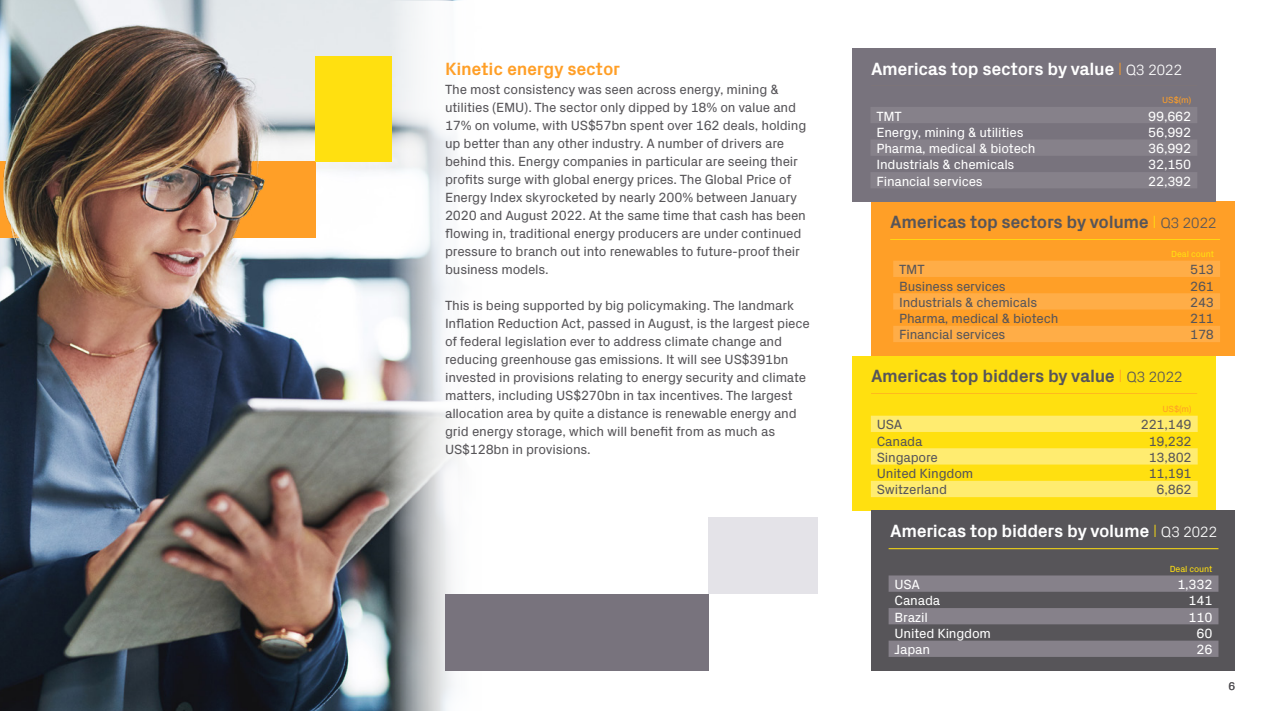
<style>
.page{position:relative;width:1263px;height:711px;background:#fff}
.page>*{position:absolute;margin:0;border:0;box-sizing:border-box;transform-origin:0 0}
.SH_Subhead{font:700 18px "Px Grotesk";letter-spacing:-.02em;color:#575559}
.SH_Subhead-2{font:700 18px "Px Grotesk";letter-spacing:-.02em;color:#fff}
.TH_TableHeader{font:700 18px "Px Grotesk";letter-spacing:-.02em;color:#fff}
.SH_Subhead-3{font:700 18px "Px Grotesk";letter-spacing:-.015em;color:#ff9f27}
.BC_BodyCopy{font:13.5px/18px "Px Grotesk";letter-spacing:-.015em;color:#575559}
.T5_Table_Top5{font:13.5px "Px Grotesk";letter-spacing:-.015em;color:#575559}
.T5_Table_Top5-2{font:13.5px "Px Grotesk";letter-spacing:-.015em;color:#fff}
.t1{font:11.25px "Px Grotesk";color:#575559}
.T5_Table_Top5-3{font:9px "Px Grotesk";letter-spacing:-.015em;color:#ffe010}
.T5_Table_Top5-4{font:9px "Px Grotesk";color:#ff9f27}
.s1{font-weight:300;color:#ff9f27}
.s2{font-weight:300;font-size:15px}
.s3{font-weight:300;color:#ffe010}
</style>
<div class="page">
<img style="left:0;top:0;width:460px;height:710px">
<svg style="left:388px;top:1px;width:117px;height:709px"></svg>
<div style="left:852px;top:48px;width:363px;height:41px;background:#78737d"></div>
<div style="left:871px;top:202px;width:363px;height:38px;background:#ff9f27"></div>
<hr style="left:890px;top:239px;width:330px;height:1px;background:#ffe010">
<hr style="left:871px;top:86px;width:326px;height:1px;background:#ff9f27">
<div style="left:871px;top:240px;width:363px;height:115px;background:#ff9f27"></div>
<div style="left:852px;top:87px;width:363px;height:115px;background:#78737d"></div>
<div style="left:852px;top:355px;width:363px;height:39px;background:#ffe010"></div>
<hr style="left:871px;top:393px;width:326px;height:1px;background:#ff9f27">
<div style="left:852px;top:394px;width:363px;height:116px;background:#ffe010"></div>
<div style="left:871px;top:548px;width:363px;height:122px;background:#575559"></div>
<div style="left:871px;top:510px;width:363px;height:38px;background:#575559"></div>
<hr style="left:888px;top:548px;width:330px;height:1px;background:#ffe010">
<svg style="left:888px;top:575px;width:330px;height:81px"></svg>
<svg style="left:871px;top:415px;width:327px;height:81px"></svg>
<svg style="left:893px;top:261px;width:327px;height:81px"></svg>
<svg style="left:871px;top:107px;width:326px;height:81px"></svg>
<div style="left:0;top:161px;width:315px;height:77px;background:#ff9f27"></div>
<div style="left:315px;top:56px;width:77px;height:105px;background:#ffe010"></div>
<div style="left:445px;top:593px;width:264px;height:77px;background:#78737d"></div>
<div style="left:709px;top:517px;width:109px;height:76px;background:#e4e3e8"></div>
<img style="left:0;top:161px;width:282px;height:104px">
<p class="SH_Subhead-3" style="left:445px;top:56px;width:177px">Kinetic energy sector</p>
<p class="BC_BodyCopy" style="left:445px;top:79px;width:363px">The most consistency was seen across energy, mining &amp; utilities (EMU). The sector only dipped by 18% on value and 17% on volume, with US$57bn spent over 162 deals, holding up better than any other industry. A number of drivers are behind this. Energy companies in particular are seeing their profits surge with global energy prices. The Global Price of Energy Index skyrocketed by nearly 200% between January 2020 and August 2022. At the same time that cash has been flowing in, traditional energy producers are under continued pressure to branch out into renewables to future-proof their business models.</p>
<p class="BC_BodyCopy" style="left:445px;top:295px;width:366px">This is being supported by big policymaking. The landmark Inflation Reduction Act, passed in August, is the largest piece of federal legislation ever to address climate change and reducing greenhouse gas emissions. It will see US$391bn invested in provisions relating to energy security and climate matters, including US$270bn in tax incentives. The largest allocation area by quite a distance is renewable energy and grid energy storage, which will benefit from as much as US$128bn in provisions.</p>
<p class="TH_TableHeader" style="left:871px;top:56px;width:313px">Americas top sectors by value <span class="s1">I</span> <span class="s2">Q3 2022</span></p>
<p class="T5_Table_Top5-4" style="left:1162px;top:94px;width:31px">US$(m)</p>
<p class="T5_Table_Top5-2" style="left:876px;top:106px;width:27px">TMT</p>
<p class="T5_Table_Top5-2" style="left:1148px;top:106px;width:45px">99,662</p>
<p class="T5_Table_Top5-2" style="left:876px;top:122px;width:149px">Energy, mining &amp; utilities</p>
<p class="T5_Table_Top5-2" style="left:1148px;top:122px;width:45px">56,992</p>
<p class="T5_Table_Top5-2" style="left:876px;top:139px;width:161px">Pharma, medical &amp; biotech</p>
<p class="T5_Table_Top5-2" style="left:1148px;top:139px;width:45px">36,992</p>
<p class="T5_Table_Top5-2" style="left:876px;top:155px;width:140px">Industrials &amp; chemicals</p>
<p class="T5_Table_Top5-2" style="left:1148px;top:155px;width:45px">32,150</p>
<p class="T5_Table_Top5-2" style="left:876px;top:171px;width:108px">Financial services</p>
<p class="T5_Table_Top5-2" style="left:1148px;top:171px;width:45px">22,392</p>
<p class="SH_Subhead" style="left:890px;top:209px;width:328px">Americas top sectors by volume <span class="s3">I</span> <span class="s2">Q3 2022</span></p>
<p class="T5_Table_Top5-3" style="left:1171px;top:247px;width:44px">Deal count</p>
<p class="T5_Table_Top5" style="left:899px;top:260px;width:27px">TMT</p>
<p class="T5_Table_Top5" style="left:1190px;top:260px;width:25px">513</p>
<p class="T5_Table_Top5" style="left:899px;top:276px;width:108px">Business services</p>
<p class="T5_Table_Top5" style="left:1190px;top:276px;width:25px">261</p>
<p class="T5_Table_Top5" style="left:899px;top:292px;width:140px">Industrials &amp; chemicals</p>
<p class="T5_Table_Top5" style="left:1190px;top:292px;width:25px">243</p>
<p class="T5_Table_Top5" style="left:899px;top:308px;width:161px">Pharma, medical &amp; biotech</p>
<p class="T5_Table_Top5" style="left:1190px;top:308px;width:25px">211</p>
<p class="T5_Table_Top5" style="left:899px;top:325px;width:108px">Financial services</p>
<p class="T5_Table_Top5" style="left:1190px;top:325px;width:25px">178</p>
<p class="SH_Subhead" style="left:871px;top:363px;width:313px">Americas top bidders by value <span class="s1">I</span> <span class="s2">Q3 2022</span></p>
<p class="T5_Table_Top5-4" style="left:1162px;top:402px;width:31px">US$(m)</p>
<p class="T5_Table_Top5" style="left:877px;top:414px;width:27px">USA</p>
<p class="T5_Table_Top5" style="left:1141px;top:414px;width:52px">221,149</p>
<p class="T5_Table_Top5" style="left:877px;top:431px;width:47px">Canada</p>
<p class="T5_Table_Top5" style="left:1149px;top:431px;width:45px">19,232</p>
<p class="T5_Table_Top5" style="left:877px;top:447px;width:63px">Singapore</p>
<p class="T5_Table_Top5" style="left:1149px;top:447px;width:45px">13,802</p>
<p class="T5_Table_Top5" style="left:877px;top:463px;width:98px">United Kingdom</p>
<p class="T5_Table_Top5" style="left:1149px;top:463px;width:45px">11,191</p>
<p class="T5_Table_Top5" style="left:877px;top:479px;width:72px">Switzerland</p>
<p class="T5_Table_Top5" style="left:1156px;top:479px;width:37px">6,862</p>
<p class="SH_Subhead-2" style="left:890px;top:517px;width:329px">Americas top bidders by volume <span class="s3">I</span> <span class="s2">Q3 2022</span></p>
<p class="T5_Table_Top5-3" style="left:1170px;top:562px;width:44px">Deal count</p>
<p class="T5_Table_Top5-2" style="left:894px;top:574px;width:27px">USA</p>
<p class="T5_Table_Top5-2" style="left:1177px;top:574px;width:37px">1,332</p>
<p class="T5_Table_Top5-2" style="left:894px;top:590px;width:47px">Canada</p>
<p class="T5_Table_Top5-2" style="left:1188px;top:590px;width:25px">141</p>
<p class="T5_Table_Top5-2" style="left:894px;top:606px;width:35px">Brazil</p>
<p class="T5_Table_Top5-2" style="left:1188px;top:606px;width:25px">110</p>
<p class="T5_Table_Top5-2" style="left:894px;top:623px;width:98px">United Kingdom</p>
<p class="T5_Table_Top5-2" style="left:1196px;top:623px;width:17px">60</p>
<p class="T5_Table_Top5-2" style="left:894px;top:639px;width:37px">Japan</p>
<p class="T5_Table_Top5-2" style="left:1196px;top:639px;width:17px">26</p>
<p class="t1" style="left:1228px;top:677px;width:8px">6</p>
</div>
